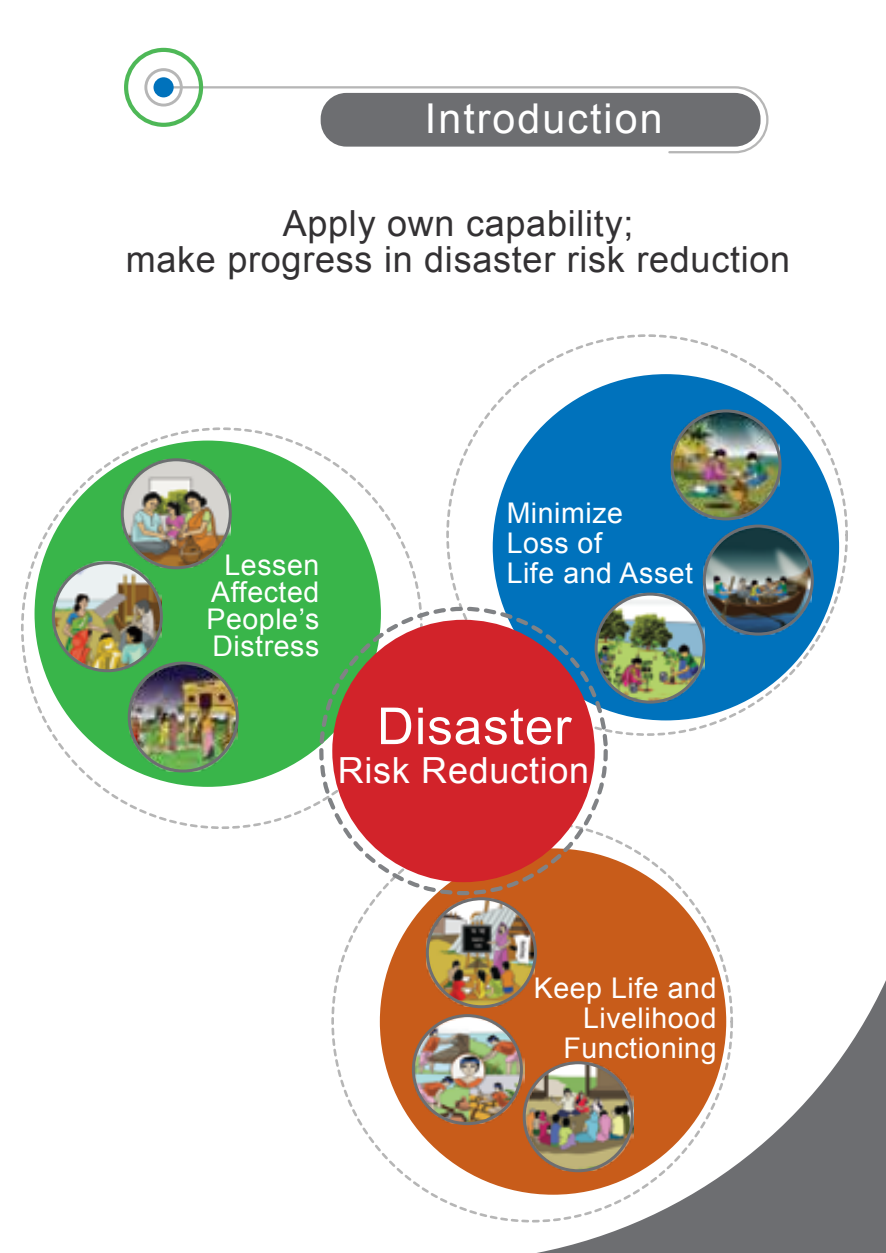
<style>
.page{position:relative;width:886px;height:1253px;background:#fff}
.page>*{position:absolute;margin:0;border:0;box-sizing:border-box;transform-origin:0 0}
.t1{font:51px "Arial";letter-spacing:.02em;color:#fff}
.t2{font:41.1px "Arial";letter-spacing:.05em;color:#fff}
.t3{font:36px/36px "Arial";letter-spacing:.02em;color:#333133;text-align:center}
.t4{font:36px "Arial";letter-spacing:.02em;color:#fff}
.t5{font:28.5px/29.7px "Arial";letter-spacing:.02em;color:#fff;text-align:justify}
</style>
<div class="page">
<div style="left:380px;top:848px;width:346px;height:347px;background:#c85c1a;border-radius:50%"></div>
<img style="left:427px;top:898px;width:108px;height:108px">
<div style="left:493px;top:374px;width:346px;height:346px;background:#0072bc;border-radius:50%"></div>
<img style="left:596px;top:593px;width:108px;height:108px">
<div style="left:35px;top:440px;width:346px;height:347px;background:#39b54a;border-radius:50%"></div>
<img style="left:122px;top:460px;width:108px;height:108px">
<img style="left:54px;top:561px;width:108px;height:108px">
<svg style="left:161px;top:85px;width:608px;height:69px"></svg>
<div style="left:321px;top:93px;width:439px;height:54px;background:#6d6e71;border-radius:26px"></div>
<div style="left:153px;top:77px;width:21px;height:20px;background:#0072bc;border-radius:50%"></div>
<div style="left:144px;top:68px;width:39px;height:39px;border:3px solid #b6b6b6;border-radius:50%"></div>
<div style="left:124px;top:48px;width:79px;height:79px;border:4px solid #4eb857;border-radius:50%"></div>
<div style="left:332px;top:620px;width:263px;height:262px;background:#d2232a;border-radius:50%"></div>
<svg style="left:536px;top:980px;width:350px;height:273px"></svg>
<div style="left:52px;top:561px;width:111px;height:111px;border:3px solid #6d6e71;border-radius:50%"></div>
<div style="left:121px;top:458px;width:111px;height:111px;border:3px solid #6d6e71;border-radius:50%"></div>
<div style="left:594px;top:593px;width:111px;height:111px;border:3px solid #6d6e71;border-radius:50%"></div>
<div style="left:426px;top:897px;width:111px;height:111px;border:3px solid #6d6e71;border-radius:50%"></div>
<img style="left:703px;top:528px;width:108px;height:107px">
<img style="left:671px;top:410px;width:108px;height:108px">
<img style="left:526px;top:1062px;width:107px;height:108px">
<img style="left:130px;top:663px;width:108px;height:108px">
<div style="left:670px;top:409px;width:111px;height:111px;border:3px solid #6d6e71;border-radius:50%"></div>
<div style="left:702px;top:524px;width:111px;height:111px;border:3px solid #6d6e71;border-radius:50%"></div>
<img style="left:414px;top:1016px;width:110px;height:107px">
<div style="left:412px;top:1014px;width:111px;height:111px;border:3px solid #6d6e71;border-radius:50%"></div>
<div style="left:522px;top:1061px;width:111px;height:111px;border:3px solid #6d6e71;border-radius:50%"></div>
<div style="left:128px;top:661px;width:111px;height:111px;border:3px solid #6d6e71;border-radius:50%"></div>
<h2 class="t2" style="left:425px;top:92px;width:239px">Introduction</h2>
<p class="t3" style="left:126px;top:206px;width:666px">Apply own capability;<br>make progress in disaster risk reduction</p>
<p class="t5" style="left:206px;top:552px;width:114px;line-height:27px;text-indent:18px">Lessen Affected People’s Distress</p>
<p class="t5" style="left:506px;top:499px;width:188px;text-align:left">Minimize<br>Loss of<br>Life and Asset</p>
<h1 class="t1" style="left:377px;top:693px;width:196px">Disaster</h1>
<p class="t4" style="left:338px;top:747px;width:253px">Risk Reduction</p>
<p class="t5" style="left:534px;top:973px;width:184px;text-align:right">Keep Life and<br>Livelihood<br>Functioning</p>
</div>
